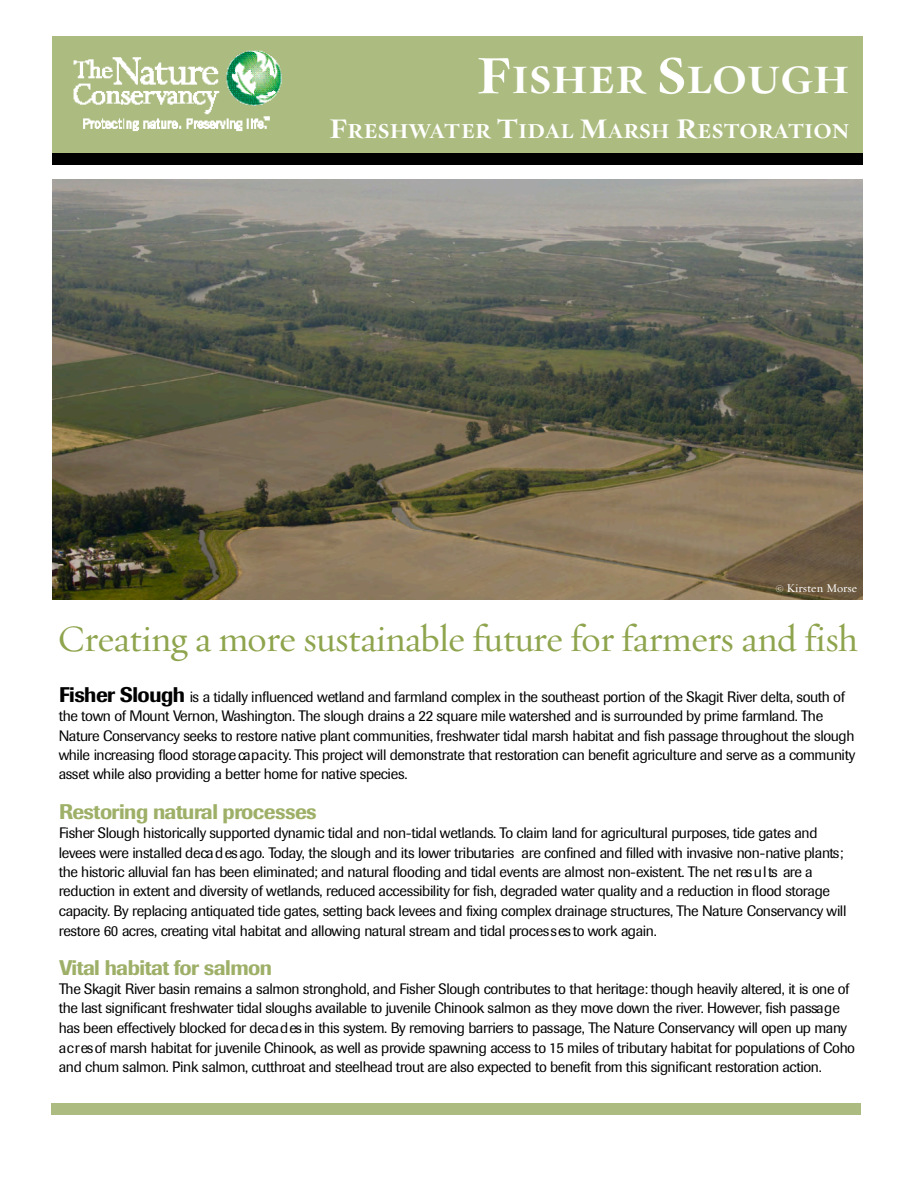
<style>
.page{position:relative;width:918px;height:1188px;background:#fff}
.page>*{position:absolute;margin:0;border:0;box-sizing:border-box;transform-origin:0 0}
.t1{font:700 40.5px "Oakleaf Small Caps";color:#fff}
.t2{font:37.5px "Oakleaf";letter-spacing:-.015em;color:#8ea44d}
.t3{font:700 21.3px "Oakleaf Small Caps";color:#fff}
.t4{font:500 21px "Imago";letter-spacing:-.03em;color:#9eb068}
.t5{font:15px/19.5px "Imago";letter-spacing:-.02em;color:#000}
.t6{font:12px "Oakleaf";color:#fff}
.s1{font-size:54px}
.s2{font-size:28.5px}
.s3{font-weight:500;font-size:21px}
</style>
<div class="page">
<div style="left:53px;top:36px;width:810px;height:126px;background:#acbc80"></div>
<div style="left:53px;top:154px;width:810px;height:11px;background:#000"></div>
<img style="left:73px;top:50px;width:209px;height:81px">
<div style="left:51px;top:1103px;width:810px;height:12px;background:#acbc80"></div>
<img style="left:53px;top:180px;width:810px;height:419px">
<h1 class="t1" style="left:477px;top:61px;width:374px"><span class="s1">F</span>ISHER <span class="s1">S</span>LOUGH</h1>
<h3 class="t3" style="left:329px;top:121px;width:522px"><span class="s2">F</span>RESHWATER <span class="s2">T</span>IDAL <span class="s2">M</span>ARSH <span class="s2">R</span>ESTORATION</h3>
<p class="t6" style="left:775px;top:583px;width:83px">© Kirsten Morse</p>
<h2 class="t2" style="left:58px;top:621px;width:802px">C r eating a more su s tainable future for farm ers and fish</h2>
<p class="t5" style="left:59px;top:688px;width:798px"><span class="s3">Fisher Slough</span> is a tidally influenced wetland and farmland complex in the southeast portion of the Skagit River delta, south of the town of Mount Vernon, Washington. The slough drains a 22 square mile watershed and is surrounded by prime farmland. Th e Nature Conservancy seeks to restore native plant communities, freshwater tidal marsh habitat and fish passage throughout the slough while increasing flood storage ca p a c ity. This project will demonstrate that restoration can benefit agriculture and serve as a community asset while also providing a better home for native species.</p>
<h3 class="t4" style="left:59px;top:804px;width:259px">Restoring natural pro c e s s e s</h3>
<p class="t5" style="left:59px;top:825px;width:789px">Fisher Slough historically supported dynamic tidal and non-tidal wetlands. To claim land for agricultural purposes, tide gates and<br>le v e es were installed deca d esago. To d a y, the slough and its lower tributa ries are confined and filled with invasive non-native plants ; the historic alluvial fan has been eliminated; and natural flooding and tidal events are almost non-existent. The net res u l ts are a reduction in extent and diversity of wetlands, reduced accessibility for fish, degraded water quality and a reduction in flood storage ca p a c ity. By replacing antiquated tide gates, setting back levees and fixing complex drainage structures, The Nature Conservancy will restore 60 acres, creating vital habitat and allowing natural stream and tidal proces s es to work again.</p>
<h3 class="t4" style="left:59px;top:960px;width:215px">Vital habitat for salmon</h3>
<p class="t5" style="left:59px;top:980px;width:798px">The Skagit River basin remains a salmon stronghold, and Fisher Slough contributes to that herita g e : though heavily altered, it is one of the last significant freshwater tidal sloughs available to juvenile Chinook salmon as they move down the river. However, fish passa g e has been effectively blocked for deca d es in this system. By removing barriers to passage, The Nature Conservancy will open up many a c r esof marsh habitat for juvenile Chinook, as well as provide spawning access to 15 miles of tributary habitat for populations of Coho and chum salmon. Pink salmon, cutthroat and steelhead trout are also expected to benefit from this significant restoration action.</p>
</div>
